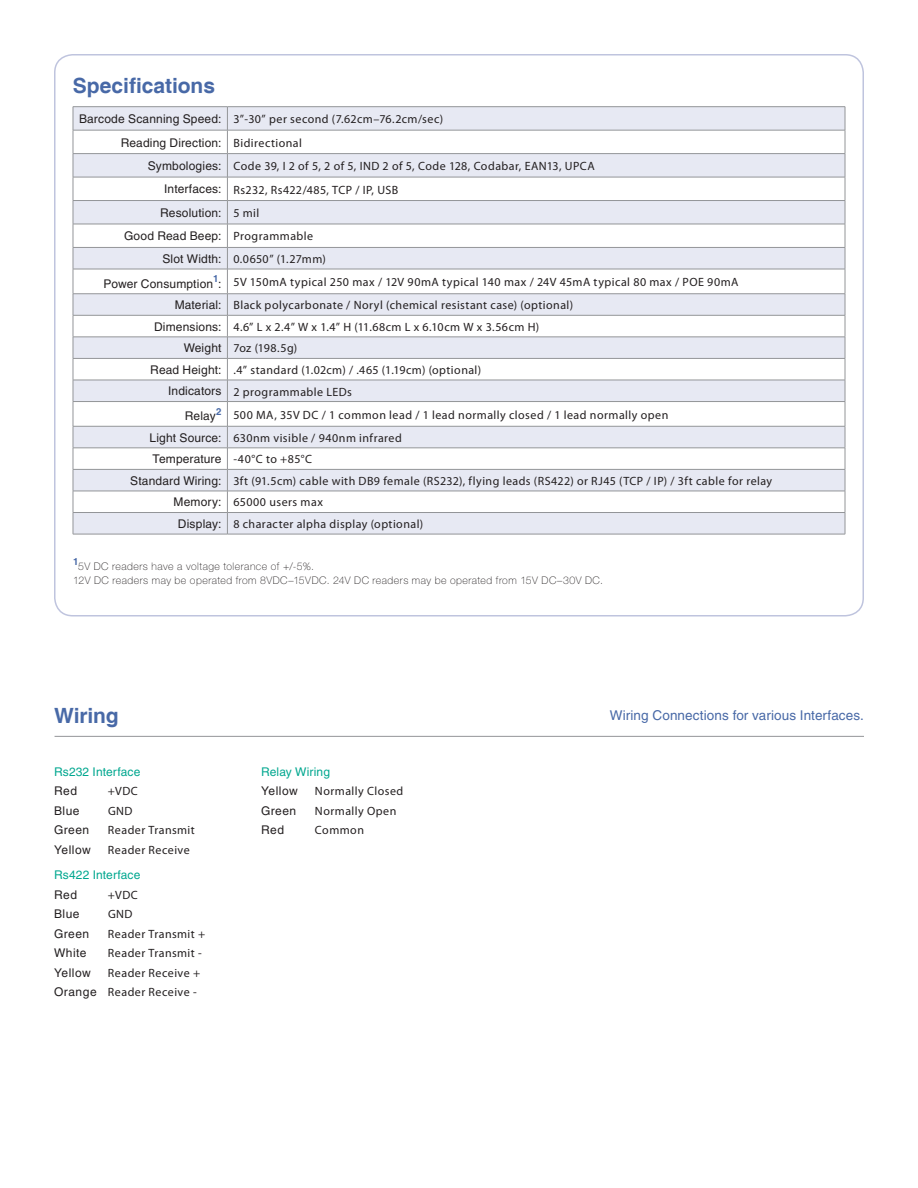
<style>
.page{position:relative;width:918px;height:1188px;background:#fff}
.page>*{position:absolute;margin:0;border:0;box-sizing:border-box;transform-origin:0 0}
.body_txt_11pt_14pt_l{font:700 21px "Helvetica";letter-spacing:-.005em;color:#4869a7}
.t1{font:13.5px "Helvetica LT";letter-spacing:.01em;color:#4869a7}
.t2{font:12px "Myriad Pro";letter-spacing:.04em;color:#231f20}
.t3{font:12px "Helvetica LT";letter-spacing:.015em;color:#231f20}
.t4{font:12px "Helvetica LT";letter-spacing:.01em;color:#00a78f}
.t5{font:100 10.5px/13.5px "Helvetica Neue LT";letter-spacing:.045em;color:#231f20}
.t6{font:700 9.6px "Helvetica";color:#4869a7}
.s1{font-family:"Helvetica LT"}
</style>
<div class="page">
<hr style="left:55px;top:736px;width:809px;height:1px;background:#939598">
<div style="left:74px;top:107px;width:771px;height:427px;background:#e7e9f3"></div>
<svg style="left:74px;top:131px;width:771px;height:381px"></svg>
<hr style="left:73px;top:106px;width:154px;height:1px;background:#939598">
<hr style="left:227px;top:106px;width:618px;height:1px;background:#939598">
<hr style="left:73px;top:130px;width:154px;height:1px;background:#939598">
<hr style="left:227px;top:130px;width:618px;height:1px;background:#939598">
<hr style="left:73px;top:153px;width:154px;height:1px;background:#939598">
<hr style="left:227px;top:153px;width:618px;height:1px;background:#939598">
<hr style="left:73px;top:177px;width:154px;height:1px;background:#939598">
<hr style="left:227px;top:177px;width:618px;height:1px;background:#939598">
<hr style="left:73px;top:200px;width:154px;height:1px;background:#939598">
<hr style="left:227px;top:200px;width:618px;height:1px;background:#939598">
<hr style="left:73px;top:224px;width:154px;height:1px;background:#939598">
<hr style="left:227px;top:224px;width:618px;height:1px;background:#939598">
<hr style="left:73px;top:247px;width:154px;height:1px;background:#939598">
<hr style="left:227px;top:247px;width:618px;height:1px;background:#939598">
<hr style="left:73px;top:269px;width:154px;height:1px;background:#939598">
<hr style="left:227px;top:269px;width:618px;height:1px;background:#939598">
<hr style="left:73px;top:293px;width:154px;height:1px;background:#939598">
<hr style="left:227px;top:293px;width:618px;height:1px;background:#939598">
<hr style="left:73px;top:315px;width:154px;height:1px;background:#939598">
<hr style="left:227px;top:315px;width:618px;height:1px;background:#939598">
<hr style="left:73px;top:337px;width:154px;height:1px;background:#939598">
<hr style="left:227px;top:337px;width:618px;height:1px;background:#939598">
<hr style="left:73px;top:358px;width:154px;height:1px;background:#939598">
<hr style="left:227px;top:358px;width:618px;height:1px;background:#939598">
<hr style="left:73px;top:380px;width:154px;height:1px;background:#939598">
<hr style="left:227px;top:380px;width:618px;height:1px;background:#939598">
<hr style="left:73px;top:401px;width:154px;height:1px;background:#939598">
<hr style="left:227px;top:401px;width:618px;height:1px;background:#939598">
<hr style="left:73px;top:426px;width:154px;height:1px;background:#939598">
<hr style="left:227px;top:426px;width:618px;height:1px;background:#939598">
<hr style="left:73px;top:448px;width:154px;height:1px;background:#939598">
<hr style="left:227px;top:448px;width:618px;height:1px;background:#939598">
<hr style="left:73px;top:469px;width:154px;height:1px;background:#939598">
<hr style="left:227px;top:469px;width:618px;height:1px;background:#939598">
<hr style="left:73px;top:491px;width:154px;height:1px;background:#939598">
<hr style="left:227px;top:491px;width:618px;height:1px;background:#939598">
<hr style="left:73px;top:512px;width:154px;height:1px;background:#939598">
<svg style="left:73px;top:107px;width:1px;height:427px"></svg>
<hr style="left:227px;top:512px;width:618px;height:1px;background:#939598">
<svg style="left:227px;top:107px;width:1px;height:427px"></svg>
<svg style="left:845px;top:107px;width:1px;height:427px"></svg>
<hr style="left:73px;top:534px;width:154px;height:1px;background:#939598">
<hr style="left:227px;top:534px;width:618px;height:1px;background:#939598">
<p class="body_txt_11pt_14pt_l" style="left:73px;top:73px;width:144px">Specifications</p>
<p class="t3" style="left:79px;top:112px;width:144px">Barcode Scanning Speed:</p>
<p class="t2" style="left:233px;top:112px;width:211px">3”-30” per second (7.62cm–76.2cm/sec)</p>
<p class="t3" style="left:121px;top:135px;width:102px">Reading Direction:</p>
<p class="t2" style="left:233px;top:135px;width:70px">Bidirectional</p>
<p class="t3" style="left:148px;top:159px;width:75px">Symbologies:</p>
<p class="t2" style="left:233px;top:159px;width:363px">Code 39, I 2 of 5, 2 of 5, IND 2 of 5, Code 128, Codabar, EAN13, UPCA</p>
<p class="t3" style="left:164px;top:182px;width:59px">Interfaces:</p>
<p class="t2" style="left:233px;top:182px;width:166px">Rs232, Rs422/485, TCP / IP, USB</p>
<p class="t3" style="left:160px;top:206px;width:63px">Resolution:</p>
<p class="t2" style="left:233px;top:206px;width:27px">5 mil</p>
<p class="t3" style="left:124px;top:229px;width:99px">Good Read Beep:</p>
<p class="t2" style="left:233px;top:229px;width:81px">Programmable</p>
<p class="t3" style="left:162px;top:252px;width:60px">Slot Width:</p>
<p class="t2" style="left:233px;top:252px;width:94px">0.0650” (1.27mm)</p>
<p class="t3" style="left:104px;top:277px;width:119px">Power Consumption :</p>
<p class="t6" style="left:213px;top:273px;width:7px">1</p>
<p class="t2" style="left:233px;top:275px;width:507px">5V 150mA typical 250 max / 12V 90mA typical 140 max / 24V 45mA typical 80 max / POE 90mA</p>
<p class="t3" style="left:175px;top:298px;width:48px">Material:</p>
<p class="t2" style="left:233px;top:298px;width:341px">Black polycarbonate / Noryl (chemical resistant case) (optional)</p>
<p class="t3" style="left:154px;top:320px;width:69px">Dimensions:</p>
<p class="t2" style="left:233px;top:319px;width:307px">4.6” L x 2.4” W x 1.4” H (11.68cm L x 6.10cm W x 3.56cm H)</p>
<p class="t3" style="left:184px;top:341px;width:39px">Weight</p>
<p class="t2" style="left:233px;top:341px;width:65px">7oz (198.5g)</p>
<p class="t3" style="left:150px;top:363px;width:73px">Read Height:</p>
<p class="t2" style="left:233px;top:363px;width:249px">.4” standard (1.02cm) / .465 (1.19cm) (optional)</p>
<p class="t3" style="left:168px;top:384px;width:55px">Indicators</p>
<p class="t2" style="left:233px;top:384px;width:120px">2 programmable LEDs</p>
<p class="t3" style="left:185px;top:409px;width:32px">Relay</p>
<p class="t6" style="left:216px;top:406px;width:7px">2</p>
<p class="t2" style="left:233px;top:407px;width:436px">500 MA, 35V DC / 1 common lead / 1 lead normally closed / 1 lead normally open</p>
<p class="t3" style="left:150px;top:431px;width:73px">Light Source:</p>
<p class="t2" style="left:233px;top:430px;width:170px">630nm visible / 940nm infrared</p>
<p class="t3" style="left:153px;top:452px;width:70px">Temperature</p>
<p class="t2" style="left:233px;top:452px;width:80px">-40°C to +85°C</p>
<p class="t3" style="left:130px;top:474px;width:93px">Standard Wiring:</p>
<p class="t2" style="left:233px;top:474px;width:540px">3ft (91.5cm) cable with DB9 female (RS232), flying leads (RS422) or RJ45 (TCP / IP) / 3ft cable for relay</p>
<p class="t3" style="left:174px;top:495px;width:49px">Memory:</p>
<p class="t2" style="left:233px;top:495px;width:91px">65000 users max</p>
<p class="t3" style="left:178px;top:517px;width:45px">Display:</p>
<p class="t2" style="left:233px;top:516px;width:191px">8 character alpha display (optional)</p>
<p class="t6" style="left:73px;top:556px;width:7px">1</p>
<p class="t5" style="left:73px;top:560px;width:531px;text-indent:5px">5V DC readers have a voltage tolerance of +/-5%.<br>12V DC readers may be operated from 8VDC–15VDC. 24V DC readers may be operated from 15V DC–30V DC.</p>
<p class="body_txt_11pt_14pt_l" style="left:54px;top:703px;width:66px">Wiring</p>
<p class="t1" style="left:610px;top:707px;width:256px">Wiring Connections for various Interfaces.</p>
<p class="t4" style="left:54px;top:765px;width:88px">Rs232 Interface</p>
<p class="t3" style="left:54px;top:784px;width:25px">Red</p>
<p class="t2" style="left:108px;top:784px;width:31px">+VDC</p>
<p class="t3" style="left:54px;top:804px;width:27px">Blue</p>
<p class="t2" style="left:108px;top:803px;width:26px">GND</p>
<p class="t3" style="left:54px;top:823px;width:37px">Green</p>
<p class="t2" style="left:108px;top:823px;width:88px">Reader Transmit</p>
<p class="t3" style="left:54px;top:843px;width:38px">Yellow</p>
<p class="t2" style="left:108px;top:842px;width:83px">Reader Receive</p>
<p class="t4" style="left:54px;top:868px;width:88px">Rs422 Interface</p>
<p class="t3" style="left:54px;top:888px;width:25px">Red</p>
<p class="t2" style="left:108px;top:887px;width:31px">+VDC</p>
<p class="t3" style="left:54px;top:907px;width:27px">Blue</p>
<p class="t2" style="left:108px;top:907px;width:26px">GND</p>
<p class="t3" style="left:54px;top:927px;width:37px">Green</p>
<p class="t2" style="left:108px;top:926px;width:99px">Reader Transmit +</p>
<p class="t3" style="left:54px;top:946px;width:34px">White</p>
<p class="t2" style="left:108px;top:946px;width:95px">Reader Transmit -</p>
<p class="t3" style="left:54px;top:966px;width:38px">Yellow</p>
<p class="t2" style="left:108px;top:965px;width:94px">Reader Receive +</p>
<p class="t2" style="left:54px;top:985px;width:144px"><span class="s1">Orange</span> Reader Receive -</p>
<p class="t4" style="left:261px;top:765px;width:71px">Relay Wiring</p>
<p class="t3" style="left:261px;top:784px;width:38px">Yellow</p>
<p class="t2" style="left:315px;top:784px;width:90px">Normally Closed</p>
<p class="t3" style="left:261px;top:804px;width:37px">Green</p>
<p class="t2" style="left:315px;top:803px;width:83px">Normally Open</p>
<p class="t3" style="left:261px;top:823px;width:25px">Red</p>
<p class="t2" style="left:315px;top:823px;width:51px">Common</p>
</div>
